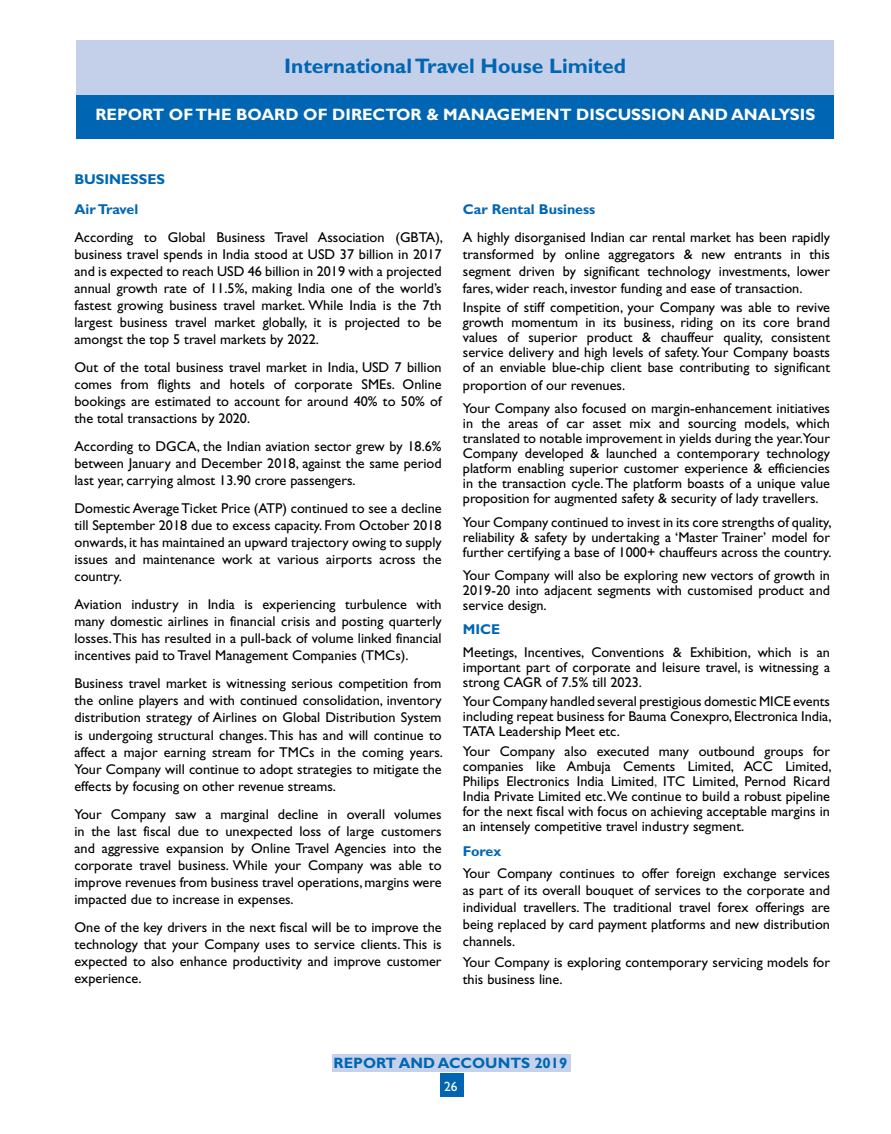
<style>
.page{position:relative;width:891px;height:1134px;background:#fff}
.page>*{position:absolute;margin:0;border:0;box-sizing:border-box;transform-origin:0 0}
.t1{font:700 21px "Gill Sans";color:#0066b3}
.t2{font:700 16.5px "Gill Sans";color:#fff}
.t3{font:700 15px "Gill Sans";color:#0066b3}
.t4{font:14.25px/17.1px "Gill Sans";color:#000;text-align:justify}
.t5{font:700 14.25px/29.8px "Gill Sans";color:#0066b3}
.t6{font:13.5px "Gill Sans";color:#fff}
.s1{color:#535353}
</style>
<div class="page">
<div style="left:332px;top:1055px;width:238px;height:17px;background:#c6d2eb"></div>
<div style="left:440px;top:1074px;width:23px;height:23px;background:#0066b3"></div>
<div style="left:76px;top:95px;width:757px;height:43px;background:#0066b3"></div>
<div style="left:76px;top:40px;width:758px;height:55px;background:#c4d0ea"></div>
<h1 class="t1" style="left:284px;top:53px;width:343px">International Travel House Limited</h1>
<p class="t2" style="left:95px;top:105px;width:721px">REPORT OF THE BOARD OF DIRECTOR &amp; MANAGEMENT DISCUSSION AND ANALYSIS</p>
<p class="t5" style="left:74px;top:164px;width:92px">BUSINESSES<br>Air Travel</p>
<p class="t4" style="left:74px;top:228px;width:370px">According to Global Business Travel Association (GBTA), business travel spends in India stood at USD 37 billion in 2017 and is expected to reach USD 46 billion in 2019 with a projected annual growth rate of 11.5%, making India one of the world’s fastest growing business travel market. While India is the 7th largest business travel market globally, it is projected to be amongst the top 5 travel markets by 2022.</p>
<p class="t4" style="left:74px;top:359px;width:369px">Out of the total business travel market in India, USD 7 billion comes from flights and hotels of corporate SMEs. Online bookings are estimated to account for around 40% to 50% of the total transactions by 2020.</p>
<p class="t4" style="left:74px;top:438px;width:369px">According to DGCA, the Indian aviation sector grew by 18.6% between January and December 2018, against the same period last year, carrying almost 13.90 crore passengers.</p>
<p class="t4" style="left:74px;top:500px;width:369px">Domestic Average Ticket Price (ATP) continued to see a decline till September 2018 due to excess capacity. From October 2018 onwards, it has maintained an upward trajectory owing to supply issues and maintenance work at various airports across the country.</p>
<p class="t4" style="left:74px;top:596px;width:369px">Aviation industry in India is experiencing turbulence with many domestic airlines in financial crisis and posting quarterly losses. This has resulted in a pull-back of volume linked financial incentives paid to Travel Management Companies (TMCs).</p>
<p class="t4" style="left:74px;top:675px;width:370px">Business travel market is witnessing serious competition from the online players and with continued consolidation, inventory distribution strategy of Airlines on Global Distribution System is undergoing structural changes. This has and will continue to affect a major earning stream for TMCs in the coming years.<br>Your Company will continue to adopt strategies to mitigate the effects by focusing on other revenue streams.</p>
<p class="t4" style="left:74px;top:805px;width:369px">Your Company saw a marginal decline in overall volumes in the last fiscal due to unexpected loss of large customers and aggressive expansion by Online Travel Agencies into the corporate travel business. While your Company was able to improve revenues from business travel operations, margins were impacted due to increase in expenses.</p>
<p class="t4" style="left:74px;top:918px;width:369px">One of the key drivers in the next fiscal will be to improve the technology that your Company uses to service clients. This is expected to also enhance productivity and improve customer experience.</p>
<p class="t5" style="left:463px;top:194px;width:134px">Car Rental Business</p>
<p class="t4" style="left:463px;top:229px;width:369px">A highly disorganised Indian car rental market has been rapidly transformed by online aggregators &amp; new entrants in this segment driven by significant technology investments, lower fares, wider reach, investor funding and ease of transaction.</p>
<p class="t4" style="left:463px;top:300px;width:369px;line-height:15px">Inspite of stiff competition, your Company was able to revive growth momentum in its business, riding on its core brand values of superior product &amp; chauffeur quality, consistent service delivery and high levels of safety. Your Company boasts of an enviable blue-chip client base contributing to significant</p>
<p class="t4" style="left:463px;top:373px;width:369px;line-height:23.5px">proportion of our revenues.<br>Your Company also focused on margin-enhancement initiatives</p>
<p class="t4" style="left:463px;top:416px;width:369px;line-height:15px">in the areas of car asset mix and sourcing models, which translated to notable improvement in yields during the year.Your Company developed &amp; launched a contemporary technology platform enabling superior customer experience &amp; efficiencies in the transaction cycle. The platform boasts of a unique value proposition for augmented safety &amp; security of lady travellers.</p>
<p class="t4" style="left:463px;top:514px;width:370px;line-height:15px">Your Company continued to invest in its core strengths of quality, reliability &amp; safety by undertaking a ‘Master Trainer’ model for further certifying a base of 1000+ chauffeurs across the country.</p>
<p class="t4" style="left:463px;top:568px;width:369px;line-height:15px">Your Company will also be exploring new vectors of growth in 2019-20 into adjacent segments with customised product and service design.</p>
<p class="t5" style="left:463px;top:614px;width:39px">MICE</p>
<p class="t4" style="left:463px;top:645px;width:369px;line-height:15px">Meetings, Incentives, Conventions &amp; Exhibition, which is an important part of corporate and leisure travel, is witnessing a strong CAGR of 7.5% till 2023.</p>
<p class="t4" style="left:463px;top:694px;width:370px;line-height:15px">Your Company handled several prestigious domestic MICE events including repeat business for Bauma Conexpro, Electronica India, TATA Leadership Meet etc.</p>
<p class="t4" style="left:463px;top:743px;width:370px;line-height:15px">Your Company also executed many outbound groups for companies like Ambuja Cements Limited, ACC Limited, Philips Electronics India Limited<span class="s1">,</span> ITC Limited, Pernod Ricard India Private Limited etc.We continue to build a robust pipeline for the next fiscal with focus on achieving acceptable margins in an intensely competitive travel industry segment.</p>
<p class="t5" style="left:463px;top:836px;width:40px">Forex</p>
<p class="t4" style="left:463px;top:864px;width:369px">Your Company continues to offer foreign exchange services as part of its overall bouquet of services to the corporate and individual travellers. The traditional travel forex offerings are being replaced by card payment platforms and new distribution channels.</p>
<p class="t4" style="left:463px;top:954px;width:369px">Your Company is exploring contemporary servicing models for this business line.</p>
<p class="t3" style="left:334px;top:1054px;width:235px">REPORT AND ACCOUNTS 2019</p>
<p class="t6" style="left:444px;top:1079px;width:15px">26</p>
</div>
